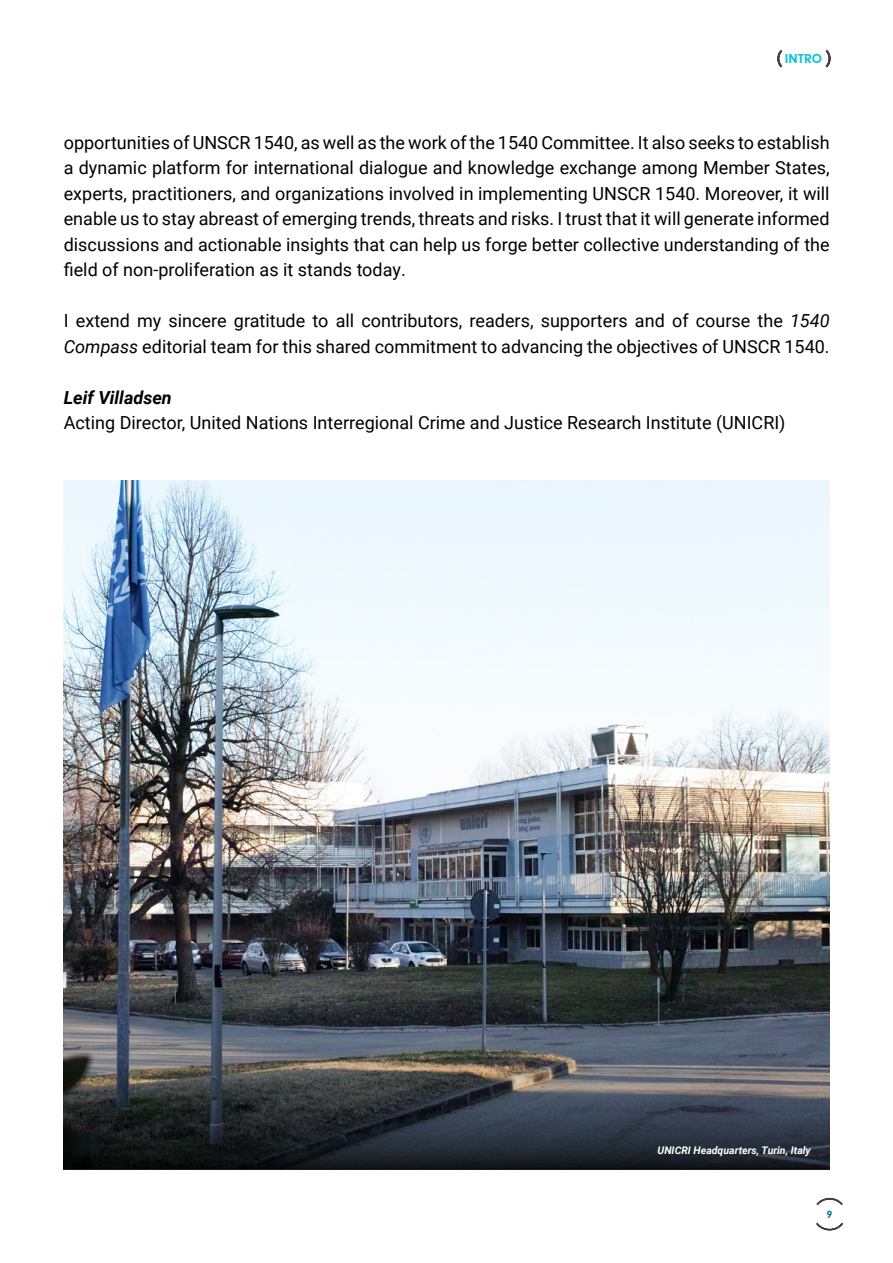
<style>
.page{position:relative;width:893px;height:1263px;background:#fff}
.page>*{position:absolute;margin:0;border:0;box-sizing:border-box;transform-origin:0 0}
.t1{font:18px/25.5px "Roboto";color:#000;text-align:justify}
.t2{font:italic 700 18px "Roboto";color:#000}
.t3{font:700 13.5px "Neuzeit Gro";color:#07c6db}
.t4{font:700 10.8px "Neuzeit Gro";color:#00689a}
.t5{font:italic 700 10.5px "Roboto";color:#fff}
.s1{font-style:italic}
</style>
<div class="page">
<svg style="left:777px;top:49px;width:6px;height:19px"></svg>
<svg style="left:825px;top:49px;width:6px;height:19px"></svg>
<svg style="left:816px;top:1222px;width:28px;height:9px"></svg>
<svg style="left:816px;top:1197px;width:27px;height:9px"></svg>
<img style="left:64px;top:480px;width:766px;height:689px">
<img style="left:64px;top:888px;width:765px;height:281px">
<p class="t3" style="left:785px;top:51px;width:39px">INTRO</p>
<p class="t1" style="left:64px;top:129px;width:767px">opportunities of UNSCR 1540, as well as the work of the 1540 Committee. It also seeks to establish a dynamic platform for international dialogue and knowledge exchange among Member States, experts, practitioners, and organizations involved in implementing UNSCR 1540. Moreover, it will enable us to stay abreast of emerging trends, threats and risks. I trust that it will generate informed discussions and actionable insights that can help us forge better collective understanding of the field of non-proliferation as it stands today.</p>
<p class="t1" style="left:64px;top:308px;width:767px">I extend my sincere gratitude to all contributors, readers, supporters and of course the <span class="s1">1540<br>Compass</span> editorial team for this shared commitment to advancing the objectives of UNSCR 1540.</p>
<p class="t2" style="left:64px;top:385px;width:110px">Leif Villadsen</p>
<p class="t1" style="left:64px;top:410px;width:723px">Acting Director, United Nations Interregional Crime and Justice Research Institute (UNICRI)</p>
<p class="t5" style="left:658px;top:1143px;width:155px">UNICRI Headquarters, Turin, Italy</p>
<p class="t4" style="left:827px;top:1208px;width:7px">9</p>
</div>
